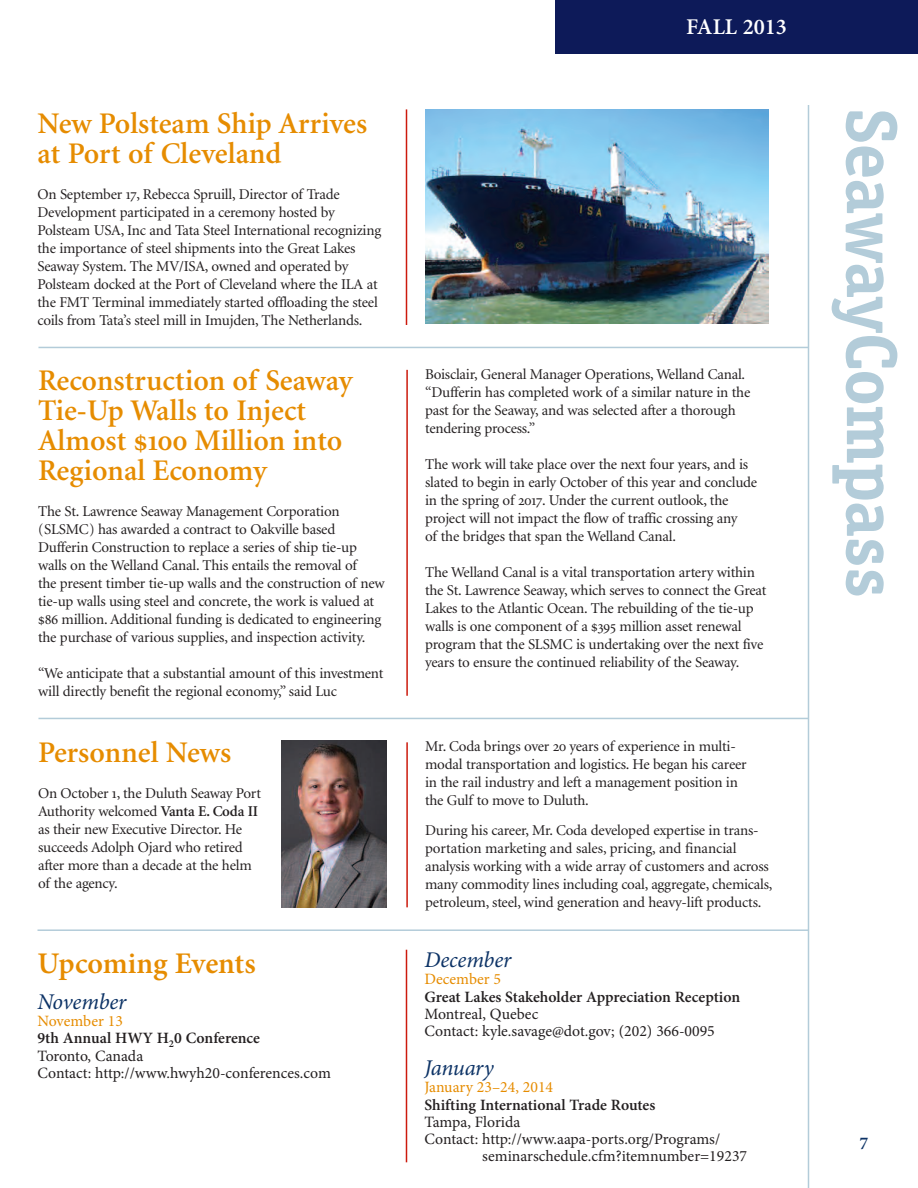
<style>
.page{position:relative;width:918px;height:1188px;background:#fff}
.page>*{position:absolute;margin:0;border:0;box-sizing:border-box;transform-origin:0 0}
.t1{font:700 72px "Officina Serif";letter-spacing:-.02em;color:#b3ccd9}
.t2{font:600 30px/30px "Minion EDO";color:#e68c00}
.t3{font:600 30px "Minion Pro";letter-spacing:-.005em;color:#e68c00}
.t4{font:italic 22.5px "Minion Pro";letter-spacing:-.01em;color:#0d3366}
.t5{font:600 22.5px "Minion Pro";color:#fff}
.t6{font:600 18px "Minion Pro";color:#0d3366}
.t7{font:15.75px/17.2px "Minion Pro";color:#231f20}
.t8{font:600 15.75px "Minion Pro";color:#231f20}
.t9{font:15.75px "Minion Pro";color:#e68c00}
.t10{font:15px/18px "Minion EDO";letter-spacing:-.015em;color:#231f20}
.s1{font-weight:600}
.s2{color:#e68c00}
</style>
<div class="page">
<div style="left:555px;top:0;width:363px;height:54px;background:#0d1a59"></div>
<hr style="left:808px;top:105px;width:1px;height:1083px;background:#b3ccd9">
<hr style="left:406px;top:109px;width:1px;height:216px;background:#cc1a0d">
<hr style="left:38px;top:347px;width:770px;height:1px;background:#b3ccd9">
<hr style="left:406px;top:370px;width:2px;height:326px;background:#cc1a0d">
<hr style="left:38px;top:718px;width:770px;height:1px;background:#b3ccd9">
<hr style="left:406px;top:742px;width:2px;height:165px;background:#cc1a0d">
<img style="left:425px;top:109px;width:343px;height:215px">
<img style="left:282px;top:740px;width:105px;height:167px">
<hr style="left:406px;top:950px;width:1px;height:212px;background:#cc1a0d">
<hr style="left:38px;top:929px;width:771px;height:2px;background:#b3ccd9">
<h2 class="t2" style="left:38px;top:110px;width:331px">New Polsteam Ship Arrives at Port of Cleveland</h2>
<p class="t10" style="left:38px;top:186px;width:345px">On September 17, Rebecca Spruill, Director of Trade Development participated in a ceremony hosted by Polsteam USA, Inc and Tata Steel International recognizing the importance of steel shipments into the Great Lakes Seaway System. The MV/ISA, owned and operated by Polsteam docked at the Port of Cleveland where the ILA at the FMT Terminal immediately started offloading the steel coils from Tata’s steel mill in Imujden, The Netherlands.</p>
<h2 class="t2" style="left:38px;top:367px;width:316px">Reconstruction of Seaway<br>Tie-Up Walls to Inject<br>Almost $100 Million into<br>Regional Economy</h2>
<p class="t10" style="left:38px;top:503px;width:348px">The St. Lawrence Seaway Management Corporation (SLSMC) has awarded a contract to Oakville based Dufferin Construction to replace a series of ship tie-up walls on the Welland Canal. This entails the removal of<br>the present timber tie-up walls and the construction of new tie-up walls using steel and concrete, the work is valued at $86 million. Additional funding is dedicated to engineering the purchase of various supplies, and inspection activity.</p>
<p class="t10" style="left:38px;top:665px;width:347px">“We anticipate that a substantial amount of this investment will directly benefit the regional economy,” said Luc</p>
<h2 class="t2" style="left:38px;top:740px;width:195px">Personnel News</h2>
<p class="t10" style="left:38px;top:786px;width:225px">On October 1, the Duluth Seaway Port<br>Authority welcomed <span class="s1">Vanta E. Coda II </span>as their new Executive Director. He succeeds Adolph Ojard who retired after more than a decade at the helm of the agency.</p>
<h2 class="t3" style="left:38px;top:952px;width:220px">Upcoming Events</h2>
<h3 class="t4" style="left:38px;top:993px;width:91px">November</h3>
<p class="t7" style="left:37px;top:1014px;width:295px"><span class="s2">November 13<br></span><span class="s1">9th Annual HWY H</span><sub>2</sub><span class="s1">0 Conference<br></span>Toronto, Canada<br>Contact: http://www.hwyh20-conferences.com</p>
<h3 class="t5" style="left:686px;top:19px;width:102px">FALL 2013</h3>
<p class="t10" style="left:425px;top:366px;width:327px">Boisclair, General Manager Operations, Welland Canal. “Dufferin has completed work of a similar nature in the past for the Seaway, and was selected after a thorough tendering process.”</p>
<p class="t10" style="left:425px;top:456px;width:334px">The work will take place over the next four years, and is slated to begin in early October of this year and conclude in the spring of 2017. Under the current outlook, the project will not impact the flow of traffic crossing any<br>of the bridges that span the Welland Canal.</p>
<p class="t10" style="left:425px;top:564px;width:343px">The Welland Canal is a vital transportation artery within the St. Lawrence Seaway, which serves to connect the Great Lakes to the Atlantic Ocean. The rebuilding of the tie-up walls is one component of a $395 million asset renewal program that the SLSMC is undertaking over the next five years to ensure the continued reliability of the Seaway.</p>
<p class="t10" style="left:425px;top:739px;width:323px">Mr. Coda brings over 20 years of experience in multi&shy;modal transportation and logistics. He began his career in the rail industry and left a management position in the Gulf to move to Duluth.</p>
<p class="t10" style="left:425px;top:823px;width:349px">During his career, Mr. Coda developed expertise in trans&shy;portation marketing and sales, pricing, and financial analysis working with a wide array of customers and across many commodity lines including coal, aggregate, chemicals, petroleum, steel, wind generation and heavy-lift products.</p>
<h3 class="t4" style="left:424px;top:951px;width:88px">December</h3>
<p class="t9" style="left:424px;top:973px;width:78px">December 5</p>
<p class="t8" style="left:424px;top:991px;width:317px">Great Lakes Stakeholder Appreciation Reception</p>
<p class="t7" style="left:424px;top:1007px;width:292px">Montreal, Quebec<br>Contact: kyle.savage@dot.gov; (202) 366-0095</p>
<h3 class="t4" style="left:424px;top:1059px;width:71px">January</h3>
<p class="t9" style="left:424px;top:1081px;width:130px">January 23–24, 2014</p>
<p class="t8" style="left:424px;top:1099px;width:232px">Shifting International Trade Routes</p>
<p class="t7" style="left:424px;top:1115px;width:97px">Tampa, Florida</p>
<p class="t7" style="left:424px;top:1132px;width:297px">Contact: http://www.aapa-ports.org/Programs/</p>
<p class="t7" style="left:482px;top:1149px;width:266px">seminarschedule.cfm?itemnumber=19237</p>
<h1 class="t1" style="left:899px;top:108px;width:492px;rotate:90deg">SeawayCompass</h1>
<p class="t6" style="left:860px;top:1136px;width:10px">7</p>
</div>
